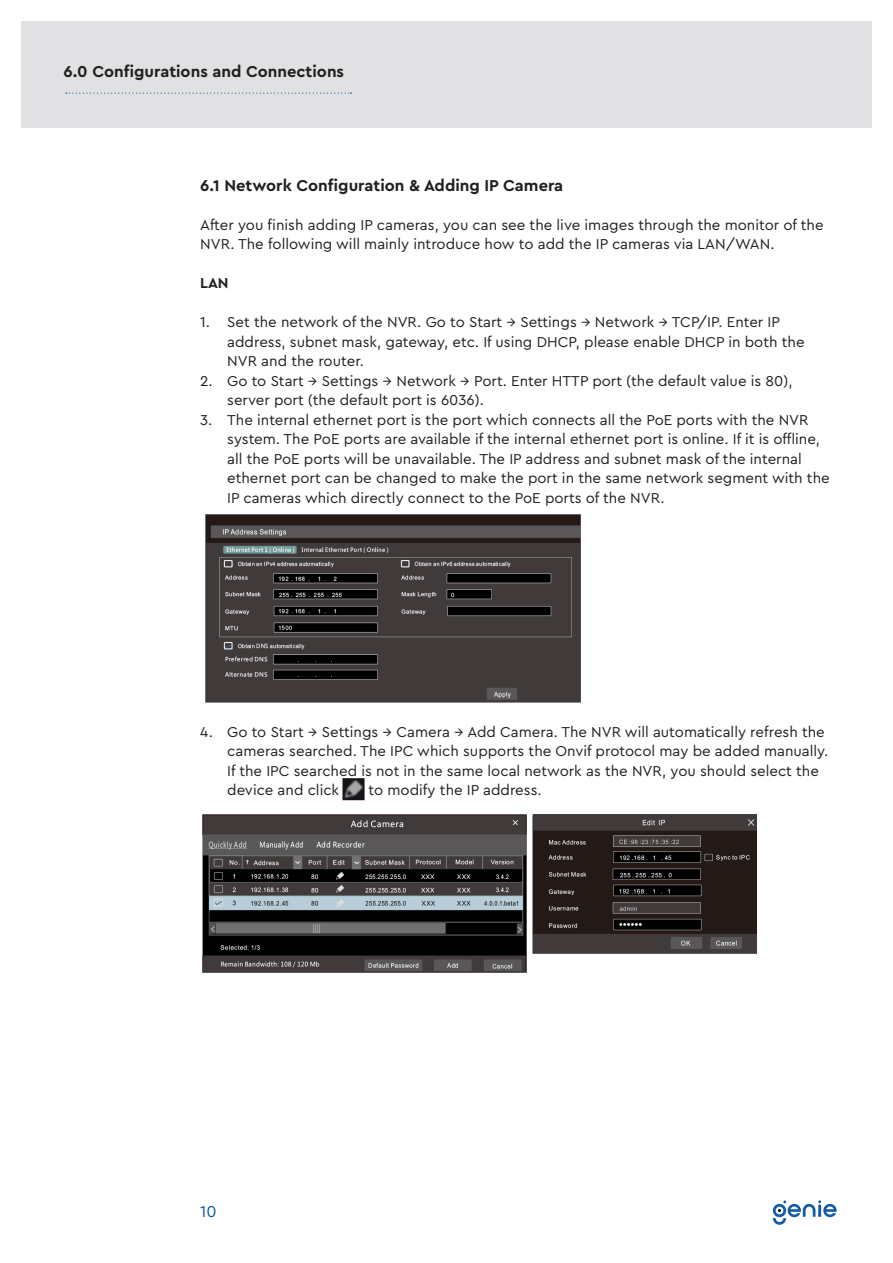
<style>
.page{position:relative;width:893px;height:1263px;background:#fff}
.page>*{position:absolute;margin:0;border:0;box-sizing:border-box;transform-origin:0 0}
.Sub_Section_Title{font:700 16.5px "Cera Pro";color:#231f20}
.Section_Title{font:700 16.5px "Cera Pro";color:#231f20}
.t1{font:16.5px "Cera Pro";color:#09559e}
.t2{font:15px/19.5px "Cera Pro";color:#231f20}
.t3{font:700 15px "Cera Pro";color:#231f20}
</style>
<div class="page">
<div style="left:21px;top:21px;width:851px;height:107px;background:#e1e1e4"></div>
<svg style="left:773px;top:1200px;width:64px;height:25px"></svg>
<svg style="left:66px;top:93px;width:285px;height:1px"></svg>
<img style="left:342px;top:779px;width:22px;height:22px">
<img style="left:532px;top:814px;width:224px;height:140px">
<img style="left:206px;top:514px;width:374px;height:188px">
<img style="left:202px;top:814px;width:324px;height:158px">
<p class="Section_Title" style="left:64px;top:60px;width:282px">6.0 Configurations and Connections</p>
<p class="Sub_Section_Title" style="left:200px;top:174px;width:365px">6.1 Network Configuration &amp; Adding IP Camera</p>
<p class="t2" style="left:200px;top:214px;width:625px">After you finish adding IP cameras, you can see the live images through the monitor of the<br>NVR. The following will mainly introduce how to add the IP cameras via LAN/WAN.</p>
<p class="t3" style="left:200px;top:273px;width:30px">LAN</p>
<p class="t2" style="left:227px;top:312px;width:579px;text-indent:-27px">1. Set the network of the NVR. Go to Start → Settings → Network → TCP/IP. Enter IP address, subnet mask, gateway, etc. If using DHCP, please enable DHCP in both the<br>NVR and the router.</p>
<p class="t2" style="left:227px;top:370px;width:567px;text-indent:-27px">2. Go to Start → Settings → Network → Port. Enter HTTP port (the default value is 80), server port (the default port is 6036).</p>
<p class="t2" style="left:227px;top:409px;width:604px;text-indent:-27px">3. The internal ethernet port is the port which connects all the PoE ports with the NVR system. The PoE ports are available if the internal ethernet port is online. If it is offline, all the PoE ports will be unavailable. The IP address and subnet mask of the internal ethernet port can be changed to make the port in the same network segment with the IP cameras which directly connect to the PoE ports of the NVR.</p>
<p class="t2" style="left:227px;top:721px;width:603px;text-indent:-27px">4. Go to Start → Settings → Camera → Add Camera. The NVR will automatically refresh the cameras searched. The IPC which supports the Onvif protocol may be added manually.<br>If the IPC searched is not in the same local network as the NVR, you should select the device and click</p>
<p class="t2" style="left:369px;top:780px;width:175px">to modify the IP address.</p>
<p class="t1" style="left:200px;top:1200px;width:18px">10</p>
</div>
